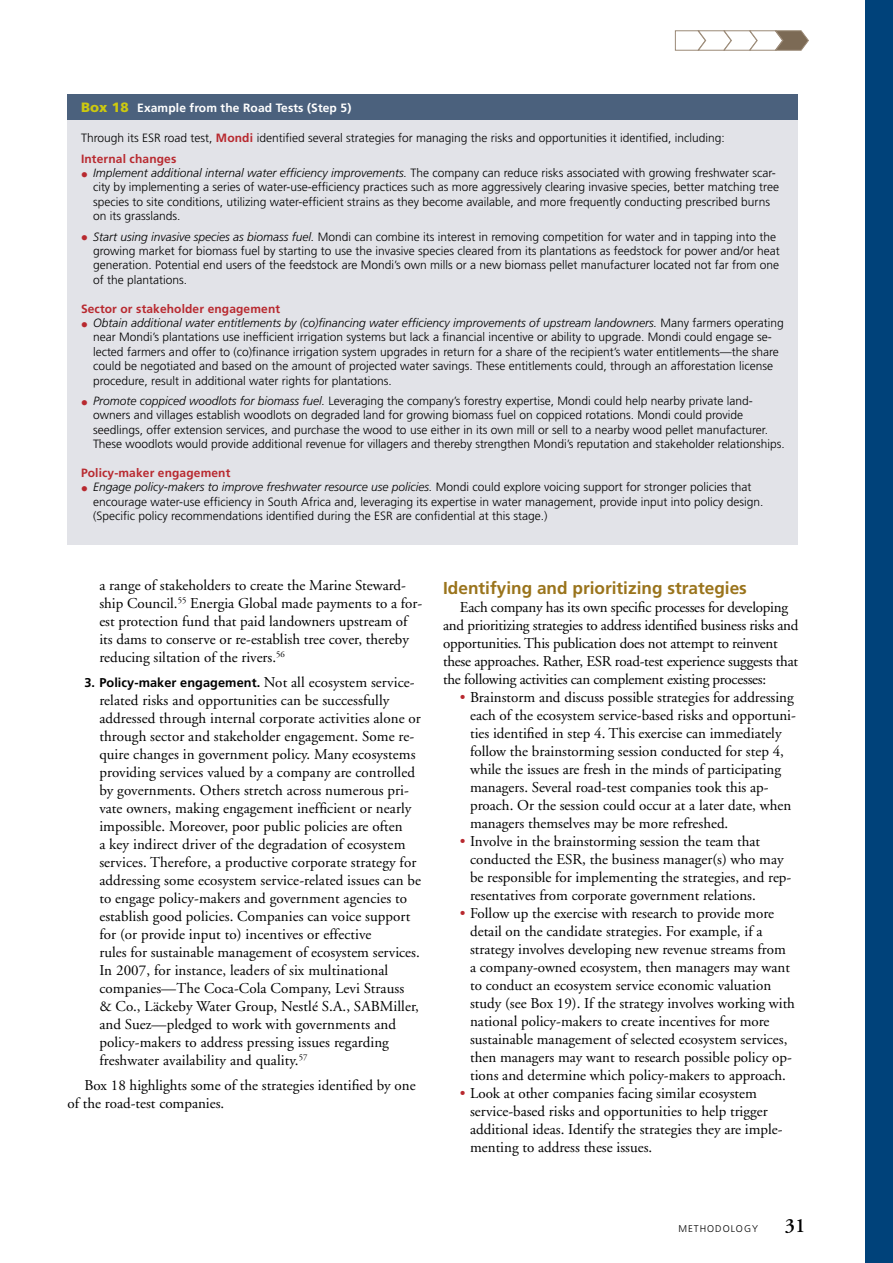
<style>
.page{position:relative;width:893px;height:1263px;background:#fff}
.page>*{position:absolute;margin:0;border:0;box-sizing:border-box;transform-origin:0 0}
.t1{font:600 20.25px "Adobe Garamond";color:#000}
.t2{font:700 17.25px "Frutiger";color:#9a741c}
.t3{font:15px/18px "Adobe Garamond";color:#000}
.t4{font:700 12.75px "Frutiger";letter-spacing:.005em;color:#000}
.t5{font:300 12px/14.4px "Frutiger";color:#000}
.t6{font:700 12px "Frutiger";letter-spacing:.01em;color:#b8292f}
.t7{font:700 12px "Frutiger";letter-spacing:.01em;color:#fff}
.t8{font:300 9.75px "Frutiger";color:#000}
.s1{font-weight:900;font-size:13.5px;color:#cdc90f}
.s2{font-weight:700;color:#b8292f}
.s3{color:#b8292f}
.s4{font-style:italic}
.s5{font-family:"Adobe Garamond";font-weight:400;font-size:15px}
</style>
<div class="page">
<div style="left:68px;top:120px;width:730px;height:425px;background:#e2e3e8"></div>
<div style="left:68px;top:94px;width:730px;height:26px;background:#4b617d"></div>
<div style="left:866px;top:0;width:27px;height:1263px;background:#00427a"></div>
<svg style="left:675px;top:30px;width:134px;height:21px"></svg>
<p class="t7" style="left:81px;top:101px;width:272px"><span class="s1">Box 18</span> Example from the Road Tests (Step 5)</p>
<p class="t5" style="left:81px;top:128px;width:645px;line-height:20.4px">Through its ESR road test, <span class="s2">Mondi</span> identified several strategies for managing the risks and opportunities it identified, including:<br><span class="s2">Internal changes</span></p>
<p class="t5" style="left:93px;top:166px;width:687px;text-indent:-12px"><span class="s3">●</span> <span class="s4">Implement additional internal water efficiency improvements.</span> The company can reduce risks associated with growing freshwater scar&shy;city by implementing a series of water-use-efficiency practices such as more aggressively clearing invasive species, better matching tree species to site conditions, utilizing water-efficient strains as they become available, and more frequently conducting prescribed burns on its grasslands.</p>
<p class="t5" style="left:93px;top:229px;width:688px;text-indent:-12px"><span class="s3">●</span> <span class="s4">Start using invasive species as biomass fuel.</span> M ondi can combine its interest in removing competition for water and in tapping into the growing market for biomass fuel by starting to use the invasive species cleared from its plantations as feedstock for power and/or heat generation. Potential end users of the feedstock are Mondi’s own mills or a new biomass pellet manufacturer located not far from one of the plantations.</p>
<p class="t6" style="left:81px;top:301px;width:201px">Sector or stakeholder engagement</p>
<p class="t5" style="left:93px;top:316px;width:692px;text-indent:-12px"><span class="s3">●</span> <span class="s4">Obtain additional water entitlements by (co)financing water efficiency improvements of upstream landowners.</span> M any farmers operating near Mondi’s plantations use inefficient irrigation systems but lack a financial incentive or ability to upgrade. Mondi could engage se&shy;lected farmers and offer to (co)finance irrigation system upgrades in return for a share of the recipient’s water entitlements—the share could be negotiated and based on the amount of projected water savings. These entitlements could, through an afforestation license procedure, result in additional water rights for plantations.</p>
<p class="t5" style="left:93px;top:394px;width:693px;text-indent:-12px"><span class="s3">●</span> <span class="s4">Promote coppiced woodlots for biomass fuel.</span> Leveraging the company’s forestry expertise, M ondi could help nearby private land&shy;owners and villages establish woodlots on degraded land for growing biomass fuel on coppiced rotations. Mondi could provide seedlings, offer extension services, and purchase the wood to use either in its own mill or sell to a nearby wood pellet manufacturer.<br>These woodlots would provide additional revenue for villagers and thereby strengthen Mondi’s reputation and stakeholder relationships.</p>
<p class="t6" style="left:81px;top:466px;width:151px">Policy-maker engagement</p>
<p class="t5" style="left:93px;top:480px;width:672px;text-indent:-12px"><span class="s3">●</span> <span class="s4">Engage policy-makers to improve freshwater resource use policies.</span> M ondi could explore voicing support for stronger policies that encourage water-use efficiency in South Africa and, leveraging its expertise in water management, provide input into policy design. (Specific policy recommendations identified during the ESR are confidential at this stage.)</p>
<p class="t3" style="left:99px;top:577px;width:324px">a range of stakeholders to create the Marine Steward&shy;ship Council.<sup>55</sup> Energia Global made payments to a for&shy;est protection fund that paid landowners upstream of its dams to conserve or re-establish tree cover, thereby reducing siltation of the rivers.<sup>56</sup></p>
<p class="t4" style="left:84px;top:675px;width:332px">3. Policy-maker engagement. <span class="s5">Not all ecosystem service-</span></p>
<p class="t3" style="left:99px;top:692px;width:323px">related risks and opportunities can be successfully addressed through internal corporate activities alone or through sector and stakeholder engagement. Some re&shy;quire changes in government policy. Many ecosystems providing services valued by a company are controlled by governments. Others stretch across numerous pri&shy;vate owners, making engagement inefficient or nearly impossible. Moreover, poor public policies are often<br>a key indirect driver of the degradation of ecosystem services. Therefore, a productive corporate strategy for addressing some ecosystem service-related issues can be to engage policy-makers and government agencies to establish good policies. Companies can voice support for (or provide input to) incentives or effective<br>rules for sustainable management of ecosystem services.<br>In 2007, for instance, leaders of six multinational companies—The Coca-Cola Company, Levi Strauss<br>&amp; Co., Läckeby Water Group, Nestlé S.A., SABMiller, and Suez—pledged to work with governments and policy-makers to address pressing issues regarding freshwater availability and quality.<sup>57</sup></p>
<p class="t3" style="left:68px;top:1077px;width:350px;text-indent:17px">Box 18 highlights some of the strategies identified by one of the road-test companies.</p>
<p class="t2" style="left:443px;top:578px;width:305px">Identifying and prioritizing strategies</p>
<p class="t3" style="left:443px;top:599px;width:357px;text-indent:17px">Each company has its own specific processes for developing and prioritizing strategies to address identified business risks and opportunities. This publication does not attempt to reinvent these approaches. Rather, ESR road-test experience suggests that the following activities can complement existing processes:</p>
<p class="t3" style="left:470px;top:689px;width:327px;text-indent:-10px"><span class="s3">•</span> Brainstorm and discuss possible strategies for addressing each of the ecosystem service-based risks and opportuni&shy;ties identified in step 4. This exercise can immediately follow the brainstorming session conducted for step 4, while the issues are fresh in the minds of participating managers. Several road-test companies took this ap&shy;proach. Or the session could occur at a later date, when managers themselves may be more refreshed.</p>
<p class="t3" style="left:470px;top:833px;width:323px;text-indent:-10px"><span class="s3">•</span> Involve in the brainstorming session the team that conducted the ESR, the business manager(s) who may be responsible for implementing the strategies, and rep&shy;resentatives from corporate government relations.</p>
<p class="t3" style="left:470px;top:905px;width:326px;text-indent:-10px"><span class="s3">•</span> Follow up the exercise with research to provide more detail on the candidate strategies. For example, if a strategy involves developing new revenue streams from a company-owned ecosystem, then managers may want to conduct an ecosystem service economic valuation study (see Box 19). If the strategy involves working with national policy-makers to create incentives for more sustainable management of selected ecosystem services, then managers may want to research possible policy op&shy;tions and determine which policy-makers to approach.</p>
<p class="t3" style="left:470px;top:1085px;width:314px;text-indent:-10px"><span class="s3">•</span> Look at other companies facing similar ecosystem service-based risks and opportunities to help trigger additional ideas. Identify the strategies they are imple&shy;menting to address these issues.</p>
<p class="t8" style="left:678px;top:1223px;width:18px">methodolo</p>
<p class="t8" style="left:744px;top:1223px;width:15px">gy</p>
<h1 class="t1" style="left:785px;top:1214px;width:22px">31</h1>
</div>
